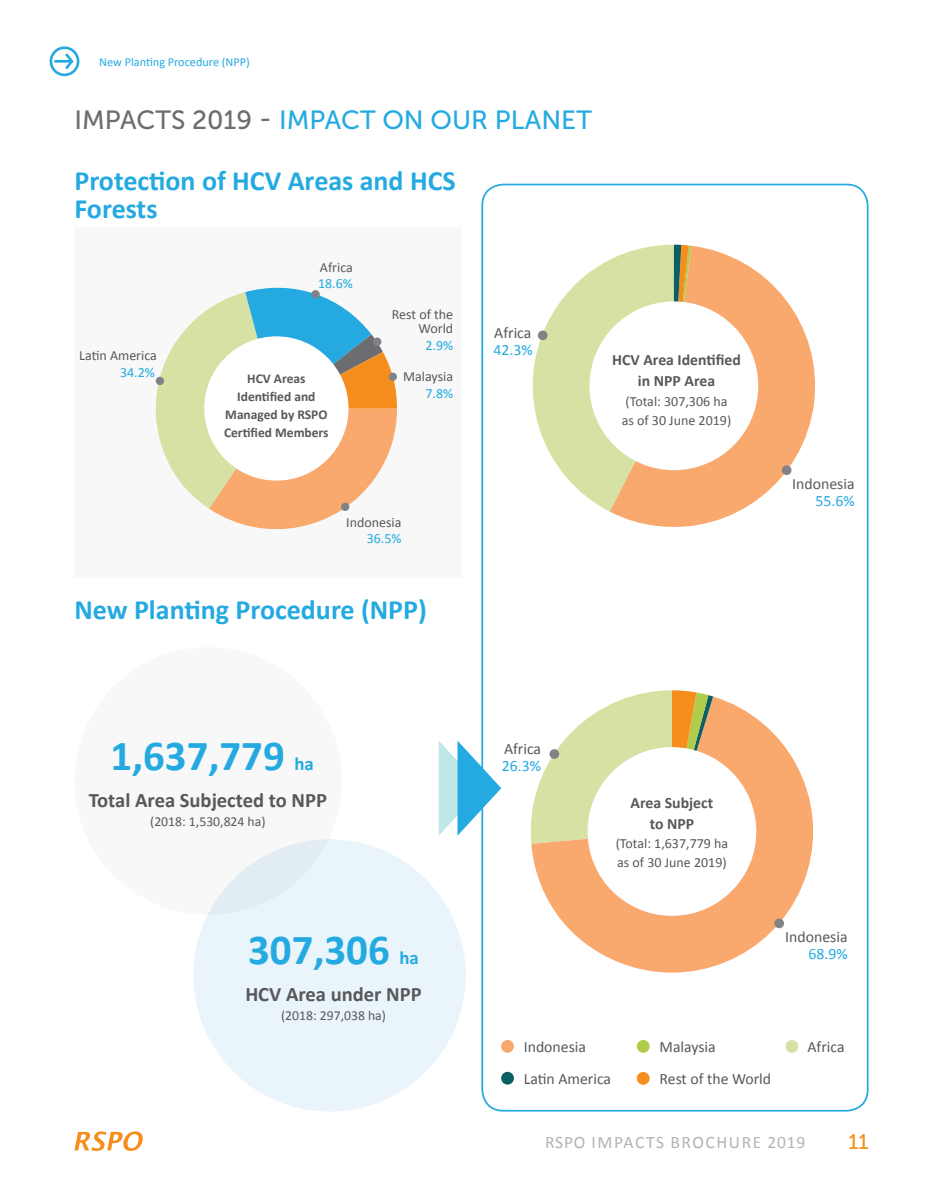
<style>
.page{position:relative;width:943px;height:1191px;background:#fff}
.page>*{position:absolute;margin:0;border:0;box-sizing:border-box;transform-origin:0 0}
.t1{font:700 42.88px "Calibri";color:#24aae1}
.t2{font:700 28px/28px "Calibri";color:#24aae1}
.t3{font:26.25px "Museo Sans 500";color:#24aae1}
.t4{font:21px "Museo Slab 500";color:#f68e1e}
.t5{font:700 20.65px "Calibri";color:#57585a}
.t6{font:700 18.9px "Calibri";color:#24aae1}
.t7{font:17.5px "Calibri";letter-spacing:.085em;color:#b2b3b7}
.t8{font:15.75px "Calibri";color:#57585a}
.t9{font:700 15.75px/21px "Calibri";color:#57585a;text-align:center}
.t10{font:15.75px "Calibri";color:#24aae1}
.t11{font:14px/19.2px "Calibri";color:#57585a}
.t12{font:14px "Calibri";color:#24aae1}
.t13{font:13.65px "Calibri";color:#57585a}
.t14{font:700 13.47px/18px "Calibri";color:#57585a;text-align:center}
.t15{font:12.25px "Calibri";color:#24aae1}
.s1{color:#6c6d70}
</style>
<div class="page">
<svg style="left:74px;top:1131px;width:69px;height:19px"></svg>
<div style="left:74px;top:647px;width:268px;height:267px;background:#f7f8f7;border-radius:50%"></div>
<div style="left:193px;top:839px;width:273px;height:272px;background:#eaf4fb;border-radius:50%"></div>
<div style="left:481px;top:184px;width:387px;height:927px;border:2px solid #24aae1;border-radius:21px"></div>
<div style="left:501px;top:1040px;width:13px;height:12px;background:#f9a86e;border-radius:50%"></div>
<div style="left:637px;top:1040px;width:12px;height:12px;background:#b1cc4b;border-radius:50%"></div>
<div style="left:785px;top:1040px;width:13px;height:12px;background:#d5e2a4;border-radius:50%"></div>
<div style="left:501px;top:1071px;width:13px;height:13px;background:#0d5f63;border-radius:50%"></div>
<div style="left:637px;top:1072px;width:12px;height:12px;background:#f68e1e;border-radius:50%"></div>
<svg style="left:439px;top:740px;width:62px;height:95px"></svg>
<svg style="left:610px;top:246px;width:205px;height:281px;fill:#f9a86e"></svg>
<svg style="left:532px;top:245px;width:159px;height:266px"></svg>
<div style="left:589px;top:301px;width:169px;height:169px;background:#fff;border-radius:50%"></div>
<div style="left:538px;top:330px;width:9px;height:10px;background:#808285;border-radius:50%"></div>
<div style="left:781px;top:465px;width:10px;height:10px;background:#808285;border-radius:50%"></div>
<svg style="left:531px;top:696px;width:282px;height:277px;fill:#f9a86e"></svg>
<svg style="left:530px;top:690px;width:183px;height:153px"></svg>
<div style="left:587px;top:747px;width:169px;height:169px;background:#fff;border-radius:50%"></div>
<div style="left:549px;top:749px;width:10px;height:10px;background:#808285;border-radius:50%"></div>
<div style="left:774px;top:918px;width:10px;height:10px;background:#808285;border-radius:50%"></div>
<div style="left:74px;top:228px;width:387px;height:350px;background:#f7f8f7"></div>
<svg style="left:155px;top:287px;width:242px;height:243px"></svg>
<div style="left:204px;top:336px;width:144px;height:144px;background:#fff;border-radius:50%"></div>
<div style="left:341px;top:503px;width:8px;height:8px;background:#808285;border-radius:50%"></div>
<div style="left:389px;top:373px;width:8px;height:8px;background:#808285;border-radius:50%"></div>
<div style="left:373px;top:337px;width:8px;height:9px;background:#808285;border-radius:50%"></div>
<div style="left:311px;top:290px;width:9px;height:8px;background:#808285;border-radius:50%"></div>
<div style="left:156px;top:377px;width:8px;height:8px;background:#808285;border-radius:50%"></div>
<div style="left:50px;top:46px;width:29px;height:30px;border:3px solid #24aae1;border-radius:50%"></div>
<svg style="left:65px;top:50px;width:10px;height:22px"></svg>
<hr style="left:54px;top:60px;width:18px;height:3px;background:#24aae1">
<p class="t15" style="left:99px;top:54px;width:152px">New Planting Procedure (NPP)</p>
<p class="t3" style="left:74px;top:105px;width:519px"><span class="s1">IMPACTS 2019 -</span> IMPACT ON OUR PLANET</p>
<p class="t2" style="left:74px;top:166px;width:383px">Protection of HCV Areas and HCS<br>Forests</p>
<p class="t11" style="left:320px;top:258px;width:34px">Africa</p>
<p class="t11" style="left:79px;top:346px;width:79px">Latin America</p>
<p class="t12" style="left:120px;top:363px;width:36px">34.2%</p>
<p class="t12" style="left:318px;top:274px;width:36px">18.6%</p>
<p class="t14" style="left:224px;top:370px;width:106px">HCV Areas<br>Identified and<br>Managed by RSPO<br>Certified Members</p>
<p class="t11" style="left:392px;top:308px;width:63px;line-height:14px;text-align:right">Rest of the<br>World</p>
<p class="t12" style="left:425px;top:336px;width:29px">2.9%</p>
<p class="t12" style="left:425px;top:384px;width:29px">7.8%</p>
<p class="t11" style="left:403px;top:366px;width:51px">Malaysia</p>
<p class="t11" style="left:346px;top:513px;width:57px">Indonesia</p>
<p class="t12" style="left:367px;top:530px;width:36px">36.5%</p>
<p class="t2" style="left:74px;top:595px;width:354px">New Planting Procedure (NPP)</p>
<p class="t8" style="left:494px;top:322px;width:39px">Africa</p>
<p class="t10" style="left:493px;top:340px;width:41px">42.3%</p>
<p class="t9" style="left:612px;top:349px;width:130px">HCV Area Identified in NPP Area</p>
<p class="t11" style="left:621px;top:391px;width:111px">(Total: 307,306 ha as of 30 June 2019)</p>
<p class="t8" style="left:792px;top:474px;width:64px">Indonesia</p>
<p class="t10" style="left:815px;top:491px;width:41px">55.6%</p>
<p class="t1" style="left:110px;top:725px;width:176px">1,637,779</p>
<p class="t6" style="left:294px;top:750px;width:21px">ha</p>
<p class="t8" style="left:504px;top:739px;width:39px">Africa</p>
<p class="t10" style="left:502px;top:755px;width:41px">26.3%</p>
<p class="t5" style="left:89px;top:785px;width:240px">Total Area Subjected to NPP</p>
<p class="t13" style="left:150px;top:812px;width:117px">(2018: 1,530,824 ha)</p>
<p class="t9" style="left:630px;top:791px;width:84px">Area Subject</p>
<p class="t9" style="left:649px;top:812px;width:46px">to NPP</p>
<p class="t11" style="left:615px;top:833px;width:114px">(Total: 1,637,779 ha as of 30 June 2019)</p>
<p class="t1" style="left:248px;top:919px;width:143px">307,306</p>
<p class="t6" style="left:399px;top:944px;width:21px">ha</p>
<p class="t8" style="left:785px;top:927px;width:64px">Indonesia</p>
<p class="t10" style="left:808px;top:944px;width:41px">68.9%</p>
<p class="t5" style="left:245px;top:980px;width:178px">HCV Area under NPP</p>
<p class="t13" style="left:281px;top:1007px;width:106px">(2018: 297,038 ha)</p>
<p class="t8" style="left:524px;top:1036px;width:64px">Indonesia</p>
<p class="t8" style="left:659px;top:1036px;width:58px">Malaysia</p>
<p class="t8" style="left:807px;top:1036px;width:39px">Africa</p>
<p class="t8" style="left:524px;top:1068px;width:89px">Latin America</p>
<p class="t8" style="left:659px;top:1068px;width:113px">Rest of the World</p>
<p class="t7" style="left:545px;top:1130px;width:262px">RSPO IMPACTS BROCHURE 2019</p>
<h3 class="t4" style="left:848px;top:1130px;width:22px">11</h3>
</div>
